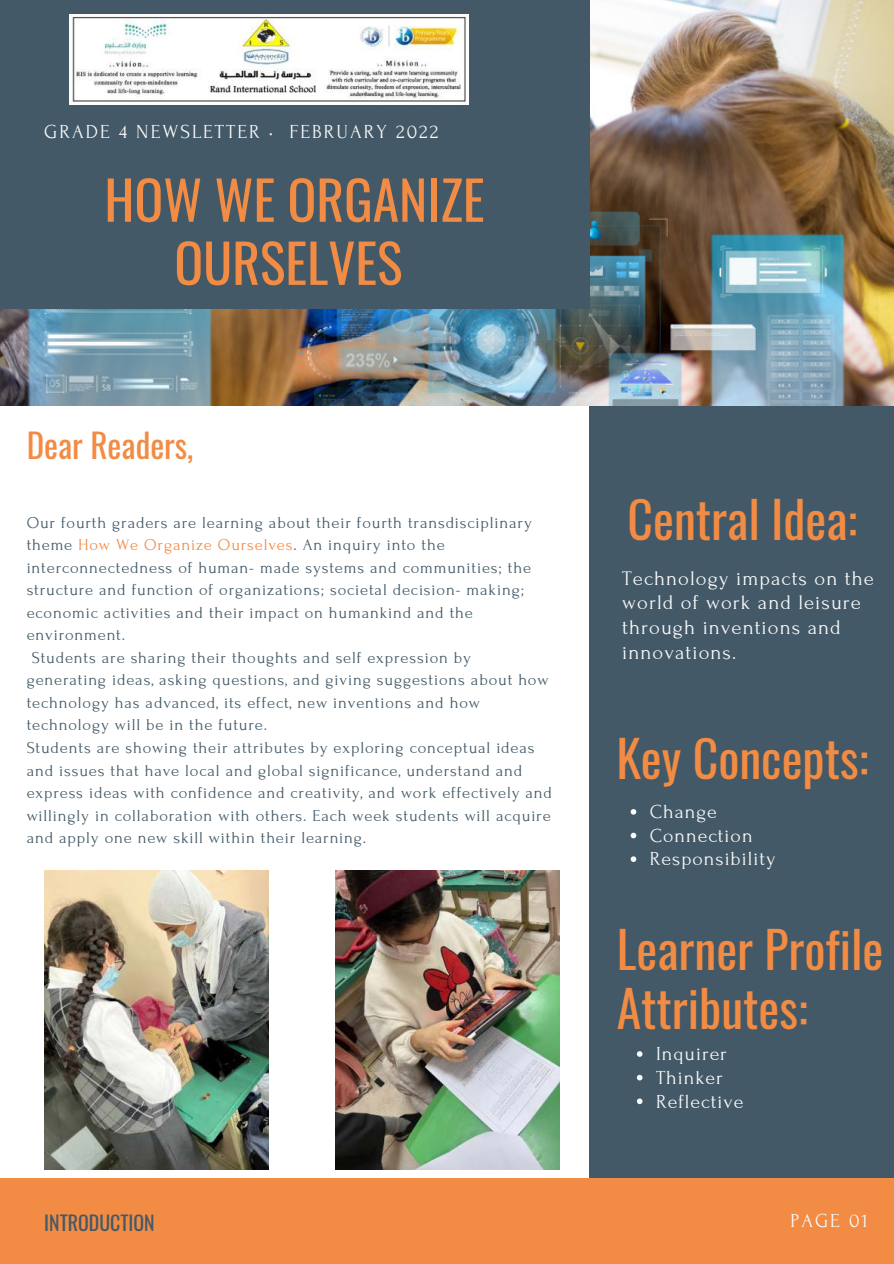
<style>
.page{position:relative;width:894px;height:1264px;background:#fff}
.page>*{position:absolute;margin:0;border:0;box-sizing:border-box;transform-origin:0 0}
.t1{font:53.4px/63px "Oswald";color:#f28b43;text-align:center}
.t2{font:49.65px/58.5px "Oswald";color:#f28b43}
.t3{font:33.15px "Oswald";color:#f28b43}
.t4{font:20.7px/24.8px "Forum";letter-spacing:.05em;color:#fafafa}
.t5{font:19.8px/23.7px "Forum";letter-spacing:.05em;color:#fafafa}
.t6{font:19.8px "Forum";letter-spacing:.1em;color:#fafafa}
.t7{font:19.8px "Oswald";color:#435967}
.t8{font:16.5px "Forum";letter-spacing:.05em;color:#435967}
.s1{color:#f28b43}
</style>
<div class="page">
<div style="left:589px;top:350px;width:304px;height:913px;background:#435967"></div>
<img style="left:0;top:0;width:893px;height:406px">
<div style="left:0;top:0;width:589px;height:309px;background:#435967"></div>
<div style="left:0;top:1178px;width:893px;height:85px;background:#f28b43"></div>
<img style="left:69px;top:15px;width:399px;height:90px">
<img style="left:44px;top:871px;width:224px;height:298px">
<img style="left:335px;top:871px;width:224px;height:298px">
<svg style="left:630px;top:809px;width:6px;height:5px"></svg>
<svg style="left:630px;top:832px;width:6px;height:6px"></svg>
<svg style="left:630px;top:856px;width:6px;height:6px"></svg>
<svg style="left:636px;top:1051px;width:6px;height:5px"></svg>
<svg style="left:636px;top:1074px;width:6px;height:6px"></svg>
<svg style="left:636px;top:1098px;width:6px;height:6px"></svg>
<p class="t6" style="left:44px;top:121px;width:395px">GRADE 4 NEWSLETTER • FEBRUARY 2022</p>
<h1 class="t1" style="left:104px;top:163px;width:381px">HOW WE ORGANIZE<br>OURSELVES</h1>
<h3 class="t3" style="left:27px;top:416px;width:168px">Dear Readers,</h3>
<p class="t8" style="left:27px;top:513px;width:506px">Our fourth graders are learning about their fourth transdisciplinary</p>
<p class="t8" style="left:27px;top:536px;width:419px">theme <span class="s1">How We Organize Ourselves</span>. An inquiry into the</p>
<p class="t8" style="left:27px;top:558px;width:506px">interconnectedness of human- made systems and communities; the</p>
<p class="t8" style="left:27px;top:581px;width:498px">structure and function of organizations; societal decision- making;</p>
<p class="t8" style="left:27px;top:603px;width:447px">economic activities and their impact on humankind and the</p>
<p class="t8" style="left:27px;top:626px;width:100px">environment.</p>
<p class="t8" style="left:32px;top:648px;width:440px">Students are sharing their thoughts and self expression by</p>
<p class="t8" style="left:27px;top:671px;width:523px">generating ideas, asking questions, and giving suggestions about how</p>
<p class="t8" style="left:27px;top:693px;width:454px">technology has advanced, its effect, new inventions and how</p>
<p class="t8" style="left:27px;top:716px;width:242px">technology will be in the future.</p>
<p class="t8" style="left:27px;top:738px;width:509px">Students are showing their attributes by exploring conceptual ideas</p>
<p class="t8" style="left:27px;top:761px;width:497px">and issues that have local and global significance, understand and</p>
<p class="t8" style="left:27px;top:784px;width:526px">express ideas with confidence and creativity, and work effectively and</p>
<p class="t8" style="left:27px;top:806px;width:525px">willingly in collaboration with others. Each week students will acquire</p>
<p class="t8" style="left:27px;top:829px;width:341px">and apply one new skill within their learning.</p>
<h2 class="t2" style="left:627px;top:485px;width:231px">Central Idea:</h2>
<p class="t4" style="left:622px;top:566px;width:253px">Technology impacts on the world of work and leisure through inventions and innovations.</p>
<h2 class="t2" style="left:616px;top:724px;width:253px">Key Concepts:</h2>
<p class="t5" style="left:649px;top:800px;width:127px">Change<br>Connection<br>Responsibility</p>
<h2 class="t2" style="left:616px;top:915px;width:268px">Learner Profile<br>Attributes:</h2>
<p class="t5" style="left:655px;top:1042px;width:89px">Inquirer<br>Thinker<br>Reflective</p>
<p class="t7" style="left:44px;top:1204px;width:112px">INTRODUCTION</p>
<p class="t5" style="left:790px;top:1209px;width:79px">PAGE 01</p>
</div>
